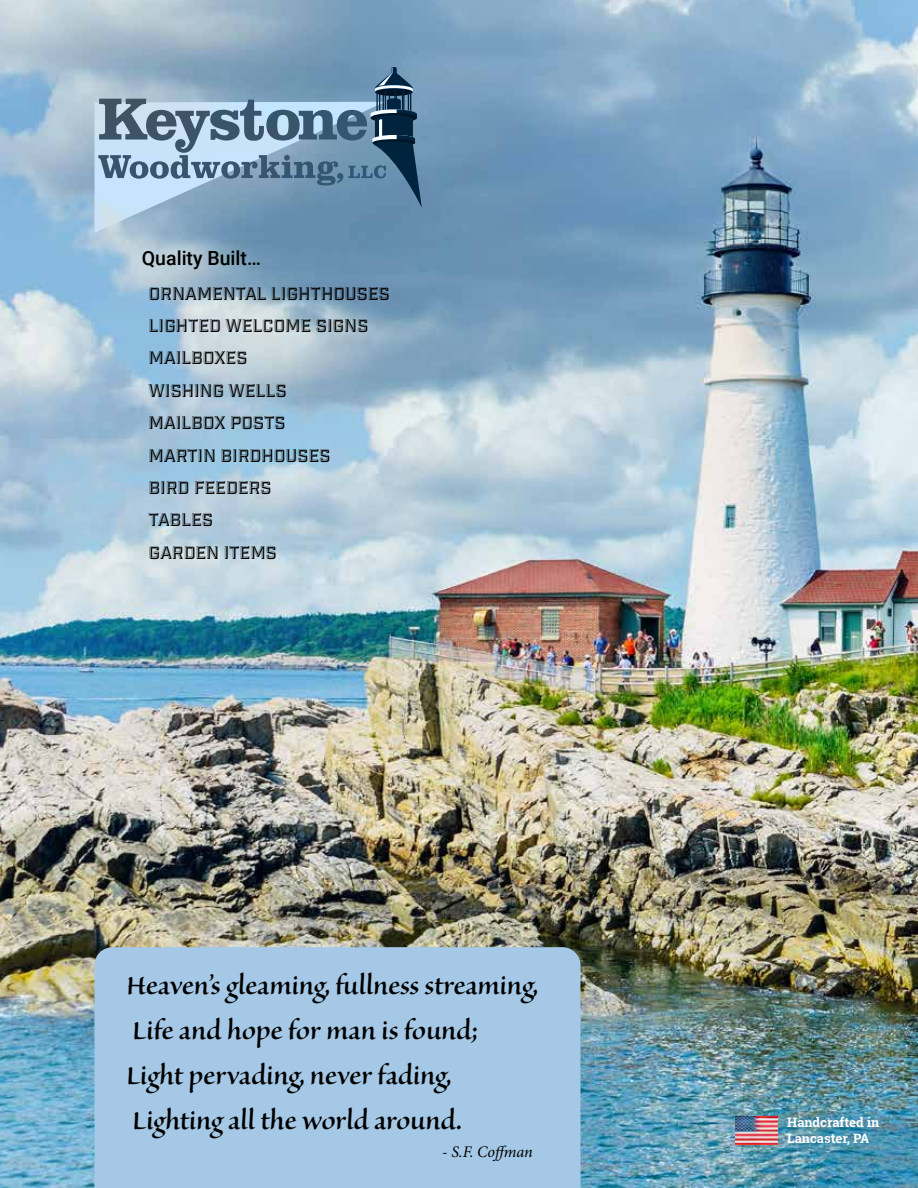
<style>
.page{position:relative;width:918px;height:1188px;background:#fff}
.page>*{position:absolute;margin:0;border:0;box-sizing:border-box;transform-origin:0 0}
.t1{font:32.4px/45px "Sanvito Pro Semibold Disp";color:#000}
.t2{font:500 19.5px "Roboto";color:#000}
.t3{font:18px/32.4px "Industry Inc Bevel";color:#000}
.t4{font:italic 16.2px "Minion Pro";letter-spacing:-.01em;color:#000}
.t5{font:700 12.9px/15.6px "Roboto Slab";color:#fff}
</style>
<div class="page">
<img style="left:0;top:0;width:918px;height:1188px">
<svg style="left:94px;top:67px;width:328px;height:166px;background:#7c9cb5"></svg>
<img style="left:735px;top:1116px;width:43px;height:29px">
<div style="left:94px;top:947px;width:486px;height:241px;background:#a4c8e5"></div>
<p class="t2" style="left:142px;top:244px;width:120px">Quality Built…</p>
<p class="t3" style="left:149px;top:278px;width:243px">ORNAMENTAL LIGHTHOUSES<br>LIGHTED WELCOME SIGNS<br>MAILBOXES<br>WISHING WELLS<br>MAILBOX POSTS<br>MARTIN BIRDHOUSES<br>BIRD FEEDERS<br>TABLES<br>GARDEN ITEMS</p>
<h1 class="t1" style="left:126px;top:963px;width:413px">Heaven’s gleaming, fullness streaming, Life and hope for man is found;<br>Light pervading, never fading, Lighting all the world around.</h1>
<p class="t4" style="left:442px;top:1141px;width:92px">- S.F. Coffman</p>
<p class="t5" style="left:787px;top:1114px;width:94px">Handcrafted in<br>Lancaster, PA</p>
</div>
